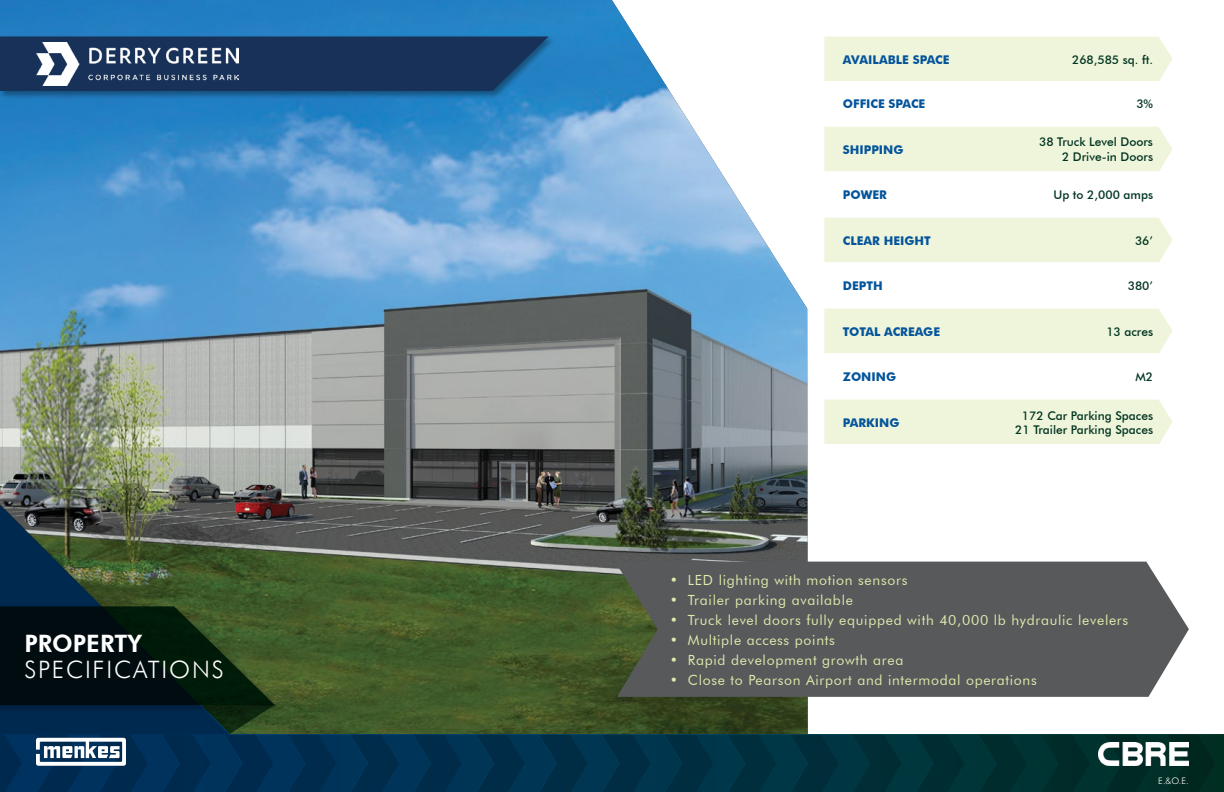
<style>
.page{position:relative;width:1224px;height:792px;background:#fff}
.page>*{position:absolute;margin:0;border:0;box-sizing:border-box;transform-origin:0 0}
.t1{font:300 24px "Futura BT";letter-spacing:.075em;color:#fff}
.t2{font:800 24px "Futura BT";color:#fff}
.t3{font:14px "Futura BT";letter-spacing:.05em;color:#ddeaab}
.t4{font:500 12px/14.4px "Futura BT";color:#023521;text-align:right}
.t5{font:700 12px "Futura BT";color:#03549b}
.t6{font:300 9px "Futura BT";color:#fff}
</style>
<div class="page">
<div style="left:824px;top:400px;width:349px;height:44px;background:#eff5db"></div>
<div style="left:824px;top:309px;width:349px;height:44px;background:#eff5db"></div>
<div style="left:824px;top:218px;width:349px;height:44px;background:#eff5db"></div>
<div style="left:824px;top:127px;width:349px;height:44px;background:#eff5db"></div>
<div style="left:824px;top:37px;width:349px;height:44px;background:#eff5db"></div>
<img style="left:0;top:0;width:808px;height:606px">
<svg style="left:229px;top:505px;width:59px;height:101px;background:#4b5439"></svg>
<div style="left:615px;top:562px;width:560px;height:44px;background:#58595b"></div>
<img style="left:0;top:495px;width:229px;height:109px">
<div style="left:0;top:34px;width:556px;height:65px;background:#000;opacity:.35"></div>
<svg style="left:0;top:37px;width:549px;height:54px;background:#183660"></svg>
<img style="left:36px;top:43px;width:202px;height:42px">
<svg style="left:0;top:606px;width:1224px;height:186px;background:#3c534e"></svg>
<h1 class="t2" style="left:24px;top:628px;width:119px">PROPERTY</h1>
<h1 class="t1" style="left:24px;top:654px;width:201px">SPECIFICATIONS</h1>
<p class="t5" style="left:843px;top:52px;width:108px">AVAILABLE SPACE</p>
<p class="t4" style="left:1072px;top:52px;width:83px">268,585 sq. ft.</p>
<p class="t5" style="left:843px;top:97px;width:84px">OFFICE SPACE</p>
<p class="t4" style="left:1136px;top:97px;width:18px">3%</p>
<p class="t5" style="left:843px;top:142px;width:62px">SHIPPING</p>
<p class="t4" style="left:1039px;top:135px;width:115px">38 Truck Level Doors<br>2 Drive-in Doors</p>
<p class="t5" style="left:843px;top:188px;width:46px">POWER</p>
<p class="t4" style="left:1053px;top:188px;width:101px">Up to 2,000 amps</p>
<p class="t5" style="left:843px;top:233px;width:89px">CLEAR HEIGHT</p>
<p class="t4" style="left:1135px;top:233px;width:20px">36’</p>
<p class="t5" style="left:843px;top:279px;width:41px">DEPTH</p>
<p class="t4" style="left:1128px;top:279px;width:27px">380’</p>
<p class="t5" style="left:843px;top:324px;width:99px">TOTAL ACREAGE</p>
<p class="t4" style="left:1106px;top:324px;width:48px">13 acres</p>
<p class="t5" style="left:843px;top:370px;width:55px">ZONING</p>
<p class="t4" style="left:1136px;top:370px;width:19px">M2</p>
<p class="t5" style="left:843px;top:415px;width:58px">PARKING</p>
<p class="t4" style="left:1015px;top:408px;width:139px;text-align:center">172 Car Parking Spaces<br>21 Trailer Parking Spaces</p>
<p class="t3" style="left:670px;top:571px;width:239px">• LED lighting with motion sensors</p>
<p class="t3" style="left:670px;top:591px;width:185px">• Trailer parking available</p>
<p class="t3" style="left:670px;top:611px;width:460px">• Truck level doors fully equipped with 40,000 lb hydraulic levelers</p>
<p class="t3" style="left:670px;top:631px;width:166px">• Multiple access points</p>
<p class="t3" style="left:670px;top:651px;width:235px">• Rapid development growth area</p>
<p class="t3" style="left:670px;top:671px;width:368px">• Close to Pearson Airport and intermodal operations</p>
<p class="t6" style="left:1158px;top:775px;width:32px">E.&amp;O.E.</p>
</div>
